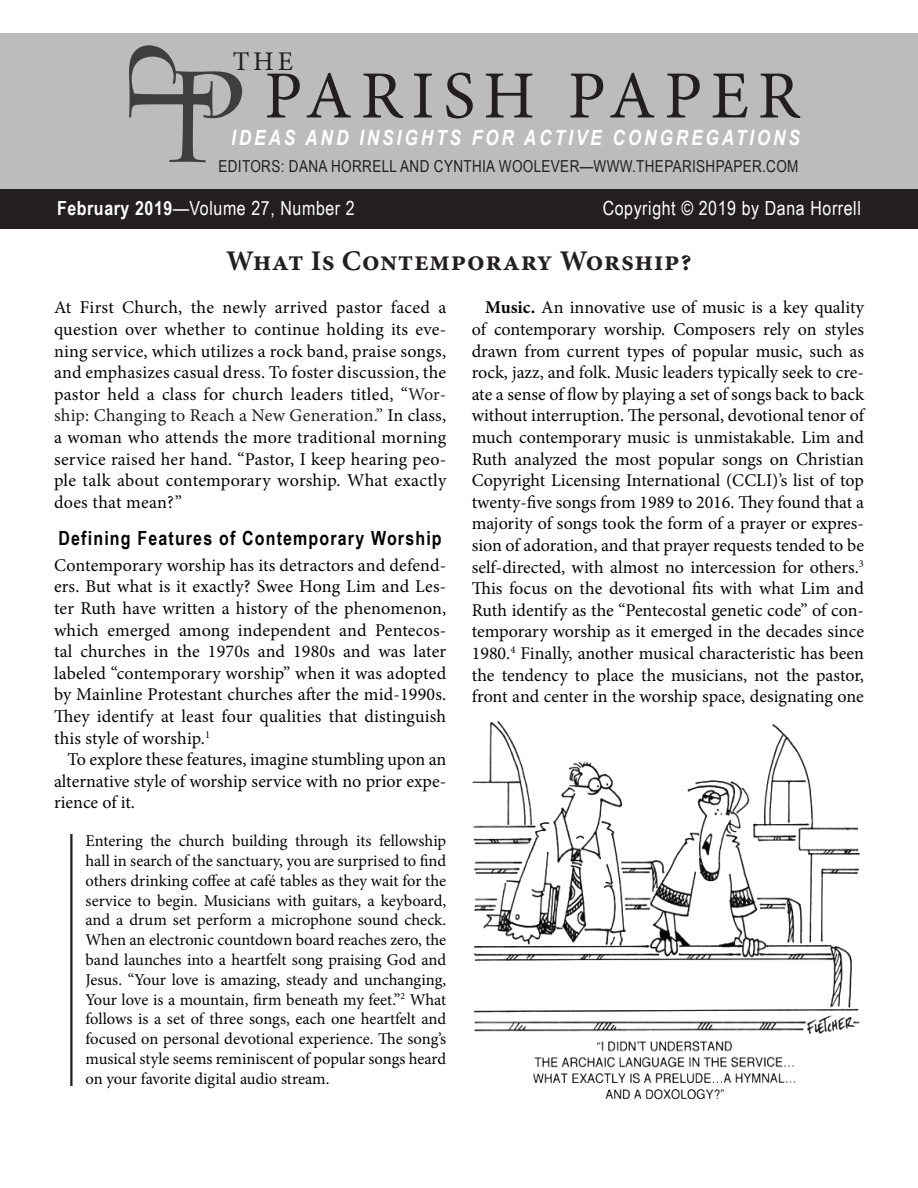
<style>
.page{position:relative;width:918px;height:1188px;background:#fff}
.page>*{position:absolute;margin:0;border:0;box-sizing:border-box;transform-origin:0 0}
.t1{font:67.5px "Minion Pro";letter-spacing:.13em;color:#231f20}
.t2{font:700 28.5px "Minion Pro";letter-spacing:.02em;color:#231f20}
.t3{font:27px "Minion Pro";color:#231f20}
.t4{font:italic 700 21px "Arial Narrow";letter-spacing:.14em;color:#fff}
.t5{font:19.5px "Arial Narrow";letter-spacing:.03em;color:#fff}
.t6{font:700 19.5px "Arial Narrow";letter-spacing:.06em;color:#040503}
.t7{font:18px/21.6px "Minion Pro";letter-spacing:.005em;color:#040503;text-align:justify}
.t8{font:16.5px/19.8px "Minion Pro";letter-spacing:-.005em;color:#040503;text-align:justify}
.t9{font:16.5px "Arial Narrow";letter-spacing:.02em;color:#231f20}
.s1{font-weight:700}
.s2{color:#1f2020}
</style>
<div class="page">
<img style="left:471px;top:721px;width:389px;height:379px">
<div style="left:0;top:189px;width:918px;height:40px;background:#231f20"></div>
<div style="left:0;top:33px;width:918px;height:156px;background:#bdbcbc"></div>
<svg style="left:129px;top:45px;width:113px;height:117px"></svg>
<hr style="left:70px;top:834px;width:3px;height:252px;background:#231f20">
<h3 class="t3" style="left:233px;top:44px;width:62px">THE</h3>
<h1 class="t1" style="left:264px;top:51px;width:537px">PARISH PAPER</h1>
<p class="t4" style="left:231px;top:121px;width:571px">IDEAS AND INSIGHTS FOR ACTIVE CONGREGATIONS</p>
<p class="t9" style="left:219px;top:154px;width:582px">EDITORS: DANA HORRELL AND CYNTHIA WOOLEVER—WWW.THEPARISHPAPER.COM</p>
<p class="t5" style="left:57px;top:194px;width:299px"><span class="s1">February 2019</span>—Volume 27, Number 2</p>
<p class="t5" style="left:603px;top:194px;width:260px">Copyright © 2019 by Dana Horrell</p>
<h2 class="t2" style="left:226px;top:241px;width:467px">What Is Contemporary Worship?</h2>
<p class="t7" style="left:54px;top:297px;width:394px">At First Church, the newly arrived pastor faced a question over whether to continue holding its eve&shy;ning service, which utilizes a rock band, praise songs, and emphasizes casual dress. To foster discussion, the pastor held a class for church leaders titled, “<span class="s2">Wor&shy;ship: Changing to Reach a New Generation.”</span> In class, a woman who attends the more traditional morning service raised her hand. “Pastor, I keep hearing peo&shy;ple talk about contemporary worship. What exactly does that mean?”</p>
<p class="t6" style="left:59px;top:523px;width:385px">Defining Features of Contemporary Worship</p>
<p class="t7" style="left:54px;top:554px;width:394px">Contemporary worship has its detractors and defend&shy;ers. But what is it exactly? Swee Hong Lim and Les&shy;ter Ruth have written a history of the phenomenon, which emerged among independent and Pentecos&shy;tal churches in the 1970s and 1980s and was later labeled “contemporary worship” when it was adopted by Mainline Protestant churches after the mid-1990s.<br>They identify at least four qualities that distinguish this style of worship.<sup>1</sup></p>
<p class="t7" style="left:54px;top:749px;width:394px;text-indent:14px">To explore these features, imagine stumbling upon an alternative style of worship service with no prior expe&shy;rience of it.</p>
<p class="t8" style="left:86px;top:831px;width:362px">Entering the church building through its fellowship hall in search of the sanctuary, you are surprised to find others drinking coffee at café tables as they wait for the service to begin. Musicians with guitars, a keyboard, and a drum set perform a microphone sound check.<br>When an electronic countdown board reaches zero, the band launches into a heartfelt song praising God and Jesus. “Your love is amazing, steady and unchanging, Your love is a mountain, firm beneath my feet.”<sup>2</sup> What follows is a set of three songs, each one heartfelt and focused on personal devotional experience. The song’s musical style seems reminiscent of popular songs heard on your favorite digital audio stream.</p>
<p class="t7" style="left:472px;top:297px;width:394px;text-indent:14px"><span class="s1">Music.</span> An innovative use of music is a key quality of contemporary worship. Composers rely on styles drawn from current types of popular music, such as rock, jazz, and folk. Music leaders typically seek to cre&shy;ate a sense of flow by playing a set of songs back to back without interruption. The personal, devotional tenor of much contemporary music is unmistakable. Lim and Ruth analyzed the most popular songs on Christian Copyright Licensing International (CCLI)’s list of top twenty-five songs from 1989 to 2016. They found that a majority of songs took the form of a prayer or expres&shy;sion of adoration, and that prayer requests tended to be self-directed, with almost no intercession for others.<sup>3<br></sup>This focus on the devotional fits with what Lim and Ruth identify as the “Pentecostal genetic code” of con&shy;temporary worship as it emerged in the decades since 1980.<sup>4</sup> Finally, another musical characteristic has been the tendency to place the musicians, not the pastor, front and center in the worship space, designating one</p>
</div>
